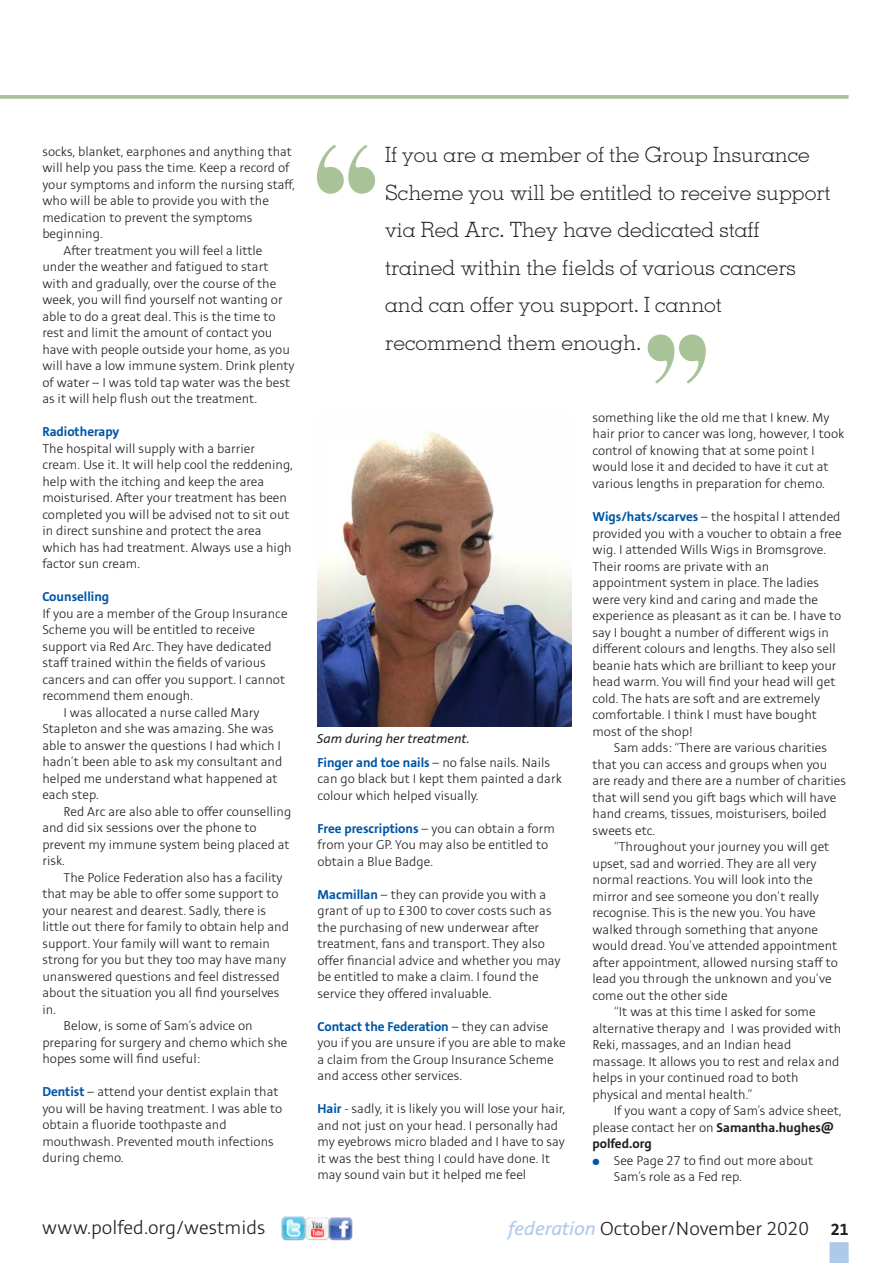
<style>
.page{position:relative;width:893px;height:1263px;background:#fff}
.page>*{position:absolute;margin:0;border:0;box-sizing:border-box;transform-origin:0 0}
.t1{font:700 124.35px "Engravers";color:#a9c399}
.t2{font:300 21px/37.5px "Memphis";color:#231f20}
.t3{font:300 21px "Stinnes Sans";color:#231f20}
.t4{font:300 14.25px/16.5px "Stinnes Sans";color:#231f20}
.t5{font:700 14.25px "Stinnes Sans";color:#0155a5}
.t6{font:italic 14.25px "Stinnes Sans";color:#231f20}
.s1{font-weight:700;color:#0155a5}
.s2{font-weight:700}
.s3{color:#0155a5}
.s4{font-weight:400;font-style:italic;color:#afcae9}
.s5{font-weight:700;font-size:18px}
</style>
<div class="page">
<img style="left:282px;top:1217px;width:71px;height:24px">
<div style="left:829px;top:1242px;width:20px;height:21px;background:#afcae9"></div>
<svg style="left:0;top:95px;width:849px;height:4px;fill:#acc59d"></svg>
<img style="left:318px;top:430px;width:253px;height:296px">
<p class="t4" style="left:42px;top:144px;width:254px">socks, blanket, earphones and anything that will help you pass the time. Keep a record of your symptoms and inform the nursing staff, who will be able to provide you with the medication to prevent the symptoms beginning.</p>
<p class="t4" style="left:42px;top:243px;width:254px;text-indent:21px">After treatment you will feel a little under the weather and fatigued to start with and gradually, over the course of the week, you will find yourself not wanting or able to do a great deal. This is the time to rest and limit the amount of contact you have with people outside your home, as you will have a low immune system. Drink plenty of water – I was told tap water was the best as it will help flush out the treatment.</p>
<p class="t5" style="left:42px;top:425px;width:79px">Radiotherapy</p>
<p class="t4" style="left:42px;top:441px;width:252px">The hospital will supply with a barrier cream. Use it. It will help cool the reddening, help with the itching and keep the area moisturised. After your treatment has been completed you will be advised not to sit out in direct sunshine and protect the area which has had treatment. Always use a high factor sun cream.</p>
<p class="t5" style="left:42px;top:590px;width:68px">Counselling</p>
<p class="t4" style="left:42px;top:606px;width:247px">If you are a member of the Group Insurance Scheme you will be entitled to receive support via Red Arc. They have dedicated staff trained within the fields of various cancers and can offer you support. I cannot recommend them enough.</p>
<p class="t4" style="left:42px;top:705px;width:242px;text-indent:21px">I was allocated a nurse called Mary Stapleton and she was amazing. She was able to answer the questions I had which I hadn’t been able to ask my consultant and helped me understand what happened at each step.</p>
<p class="t4" style="left:42px;top:804px;width:250px;text-indent:21px">Red Arc are also able to offer counselling and did six sessions over the phone to prevent my immune system being placed at risk.</p>
<p class="t4" style="left:42px;top:870px;width:248px;text-indent:21px">The Police Federation also has a facility that may be able to offer some support to your nearest and dearest. Sadly, there is little out there for family to obtain help and support. Your family will want to remain strong for you but they too may have many unanswered questions and feel distressed about the situation you all find yourselves in.</p>
<p class="t4" style="left:42px;top:1018px;width:247px;text-indent:21px">Below, is some of Sam’s advice on preparing for surgery and chemo which she hopes some will find useful:</p>
<p class="t4" style="left:42px;top:1084px;width:241px"><span class="s1">Dentist</span> – attend your dentist explain that you will be having treatment. I was able to obtain a fluoride toothpaste and mouthwash. Prevented mouth infections during chemo.</p>
<p class="t1" style="left:301px;top:115px;width:90px">“</p>
<p class="t2" style="left:385px;top:136px;width:447px">If you are a member of the Group Insurance Scheme you will be entitled to receive support via Red Arc. They have dedicated staff trained within the fields of various cancers and can offer you support. I cannot recommend them enough.</p>
<p class="t1" style="left:721px;top:414px;width:90px;rotate:-180deg">“</p>
<p class="t6" style="left:317px;top:732px;width:155px">Sam during her treatment.</p>
<p class="t4" style="left:317px;top:755px;width:246px"><span class="s1">Finger and toe nails</span> – no false nails. Nails can go black but I kept them painted a dark colour which helped visually.</p>
<p class="t4" style="left:317px;top:821px;width:239px"><span class="s1">Free prescriptions</span> – you can obtain a form from your GP. You may also be entitled to obtain a Blue Badge.</p>
<p class="t4" style="left:317px;top:887px;width:245px"><span class="s1">Macmillan</span> – they can provide you with a grant of up to £300 to cover costs such as the purchasing of new underwear after treatment, fans and transport. They also offer financial advice and whether you may be entitled to make a claim. I found the service they offered invaluable.</p>
<p class="t4" style="left:317px;top:1019px;width:250px"><span class="s1">Contact the Federation</span> – they can advise you if you are unsure if you are able to make a claim from the Group Insurance Scheme and access other services.</p>
<p class="t4" style="left:317px;top:1101px;width:249px"><span class="s1">Hair</span> - sadly, it is likely you will lose your hair, and not just on your head. I personally had my eyebrows micro bladed and I have to say it was the best thing I could have done. It may sound vain but it helped me feel</p>
<p class="t4" style="left:592px;top:410px;width:254px">something like the old me that I knew. My hair prior to cancer was long, however, I took control of knowing that at some point I would lose it and decided to have it cut at various lengths in preparation for chemo.</p>
<p class="t4" style="left:592px;top:509px;width:251px"><span class="s1">Wigs/hats/scarves</span> – the hospital I attended provided you with a voucher to obtain a free wig. I attended Wills Wigs in Bromsgrove.<br>Their rooms are private with an appointment system in place. The ladies were very kind and caring and made the experience as pleasant as it can be. I have to say I bought a number of different wigs in different colours and lengths. They also sell beanie hats which are brilliant to keep your head warm. You will find your head will get cold. The hats are soft and are extremely comfortable. I think I must have bought most of the shop!</p>
<p class="t4" style="left:592px;top:740px;width:255px;text-indent:21px">Sam adds: “There are various charities that you can access and groups when you are ready and there are a number of charities that will send you gift bags which will have hand creams, tissues, moisturisers, boiled sweets etc.</p>
<p class="t4" style="left:592px;top:839px;width:247px;text-indent:21px">“Throughout your journey you will get upset, sad and worried. They are all very normal reactions. You will look into the mirror and see someone you don’t really recognise. This is the new you. You have walked through something that anyone would dread. You’ve attended appointment after appointment, allowed nursing staff to lead you through the unknown and you’ve come out the other side</p>
<p class="t4" style="left:592px;top:1004px;width:250px;text-indent:21px">“It was at this time I asked for some alternative therapy and I was provided with Reki, massages, and an Indian head massage. It allows you to rest and relax and helps in your continued road to both physical and mental health.”</p>
<p class="t4" style="left:592px;top:1103px;width:250px;text-indent:21px">If you want a copy of Sam’s advice sheet, please contact her on <span class="s2">Samantha.hughes@ polfed.org</span></p>
<p class="t4" style="left:614px;top:1152px;width:201px;text-indent:-21px"><span class="s3">●</span> See Page 27 to find out more about<br>Sam’s role as a Fed rep.</p>
<p class="t3" style="left:42px;top:1218px;width:225px">www.polfed.org/westmids</p>
<p class="t3" style="left:508px;top:1218px;width:342px"><span class="s4">federation</span> October/November 2020 <span class="s5">21</span></p>
</div>
